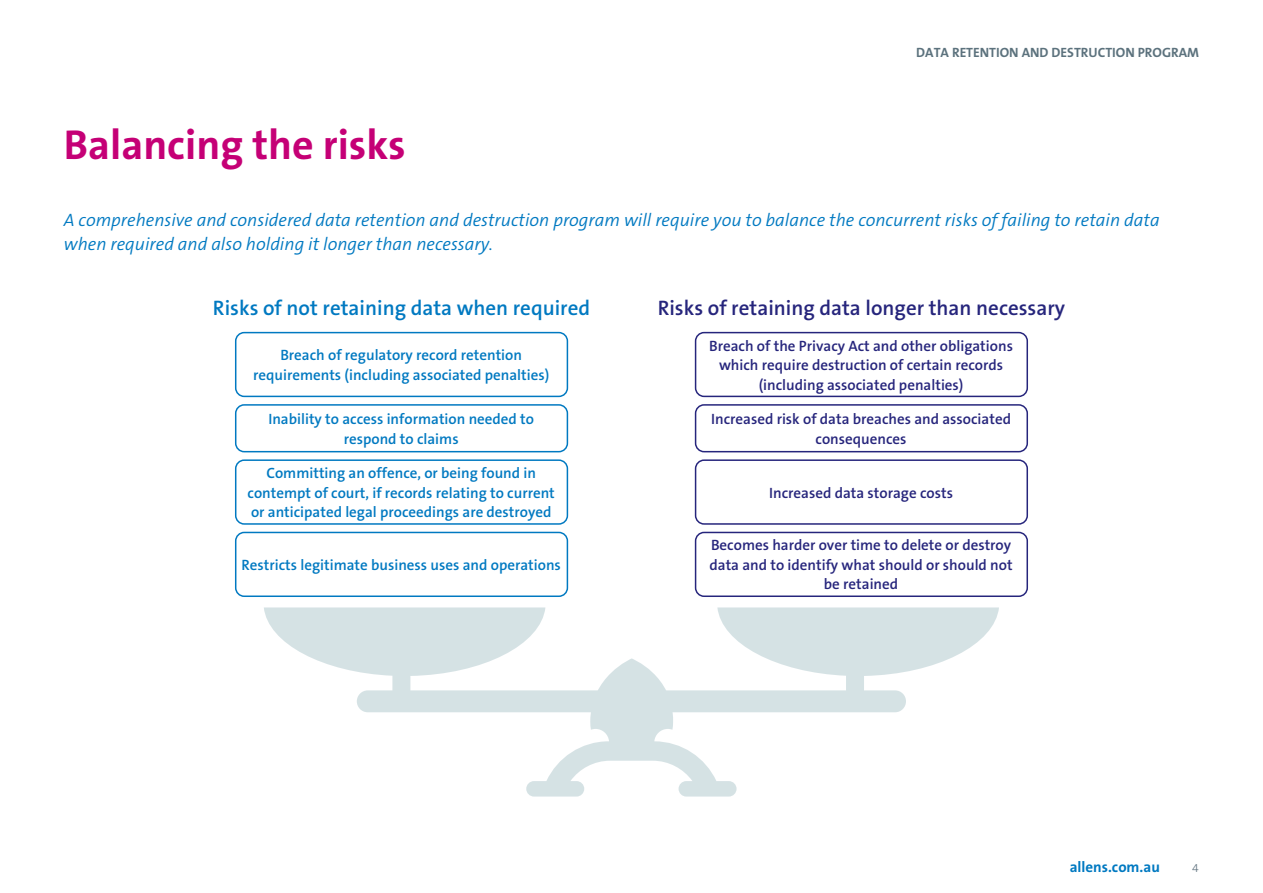
<style>
.page{position:relative;width:1263px;height:893px;background:#fff}
.page>*{position:absolute;margin:0;border:0;box-sizing:border-box;transform-origin:0 0}
.t1{font:700 42px "The Sans B W7";color:#c50076}
.t2{font:600 21px "The Sans B W6";color:#26257c}
.t3{font:600 21px "The Sans B W6";color:#0079c1}
.t4{font:italic 300 18px/24px "The Sans B W4";color:#0079c1}
.t5{font:600 15px/19.5px "The Sans B W6";color:#0079c1;text-align:center}
.t6{font:600 15px/19.5px "The Sans B W6";color:#26257c;text-align:center}
.t7{font:700 15px "The Sans B W7";color:#0079c1}
.t8{font:700 13.5px "The Sans B W7";color:#5c727d}
.t9{font:300 12px "The Sans B W3";color:#5c6f7c}
</style>
<div class="page">
<div style="left:235px;top:332px;width:333px;height:65px;border:2px solid #0079c1;border-radius:9px"></div>
<div style="left:235px;top:404px;width:333px;height:48px;border:2px solid #0079c1;border-radius:9px"></div>
<div style="left:235px;top:459px;width:333px;height:66px;border:2px solid #0079c1;border-radius:9px"></div>
<div style="left:235px;top:532px;width:333px;height:65px;border:2px solid #0079c1;border-radius:9px"></div>
<div style="left:695px;top:332px;width:333px;height:65px;border:2px solid #26257c;border-radius:9px"></div>
<div style="left:695px;top:404px;width:333px;height:48px;border:2px solid #26257c;border-radius:9px"></div>
<div style="left:695px;top:459px;width:333px;height:66px;border:2px solid #26257c;border-radius:9px"></div>
<div style="left:695px;top:532px;width:333px;height:65px;border:2px solid #26257c;border-radius:9px"></div>
<svg style="left:526px;top:712px;width:210px;height:85px"></svg>
<svg style="left:264px;top:607px;width:735px;height:105px;fill:#d5e2e4"></svg>
<div style="left:618px;top:690px;width:27px;height:28px;background:#d5e2e4;border-radius:50%"></div>
<h1 class="t1" style="left:64px;top:117px;width:343px">Balancing the risks</h1>
<p class="t8" style="left:916px;top:44px;width:284px">DATA RETENTION AND DESTRUCTION PROGRAM</p>
<p class="t4" style="left:64px;top:208px;width:1097px">A comprehensive and considered data retention and destruction program will require you to balance the concurrent risks of failing to retain data when required and also holding it longer than necessary.</p>
<h2 class="t3" style="left:213px;top:294px;width:379px">Risks of not retaining data when required</h2>
<p class="t5" style="left:253px;top:346px;width:298px">Breach of regulatory record retention requirements (including associated penalties)</p>
<p class="t5" style="left:268px;top:409px;width:267px">Inability to access information needed to respond to claims</p>
<p class="t5" style="left:248px;top:463px;width:309px">Committing an offence, or being found in contempt of court, if records relating to current or anticipated legal proceedings are destroyed</p>
<p class="t5" style="left:242px;top:555px;width:321px">Restricts legitimate business uses and operations</p>
<h2 class="t2" style="left:658px;top:294px;width:409px">Risks of retaining data longer than necessary</h2>
<p class="t6" style="left:709px;top:336px;width:305px">Breach of the Privacy Act and other obligations which require destruction of certain records (including associated penalties)</p>
<p class="t6" style="left:711px;top:409px;width:301px">Increased risk of data breaches and associated consequences</p>
<p class="t6" style="left:769px;top:483px;width:185px">Increased data storage costs</p>
<p class="t6" style="left:709px;top:536px;width:305px">Becomes harder over time to delete or destroy data and to identify what should or should not be retained</p>
<p class="t7" style="left:1070px;top:857px;width:92px">allens.com.au</p>
<p class="t9" style="left:1192px;top:860px;width:8px">4</p>
</div>
